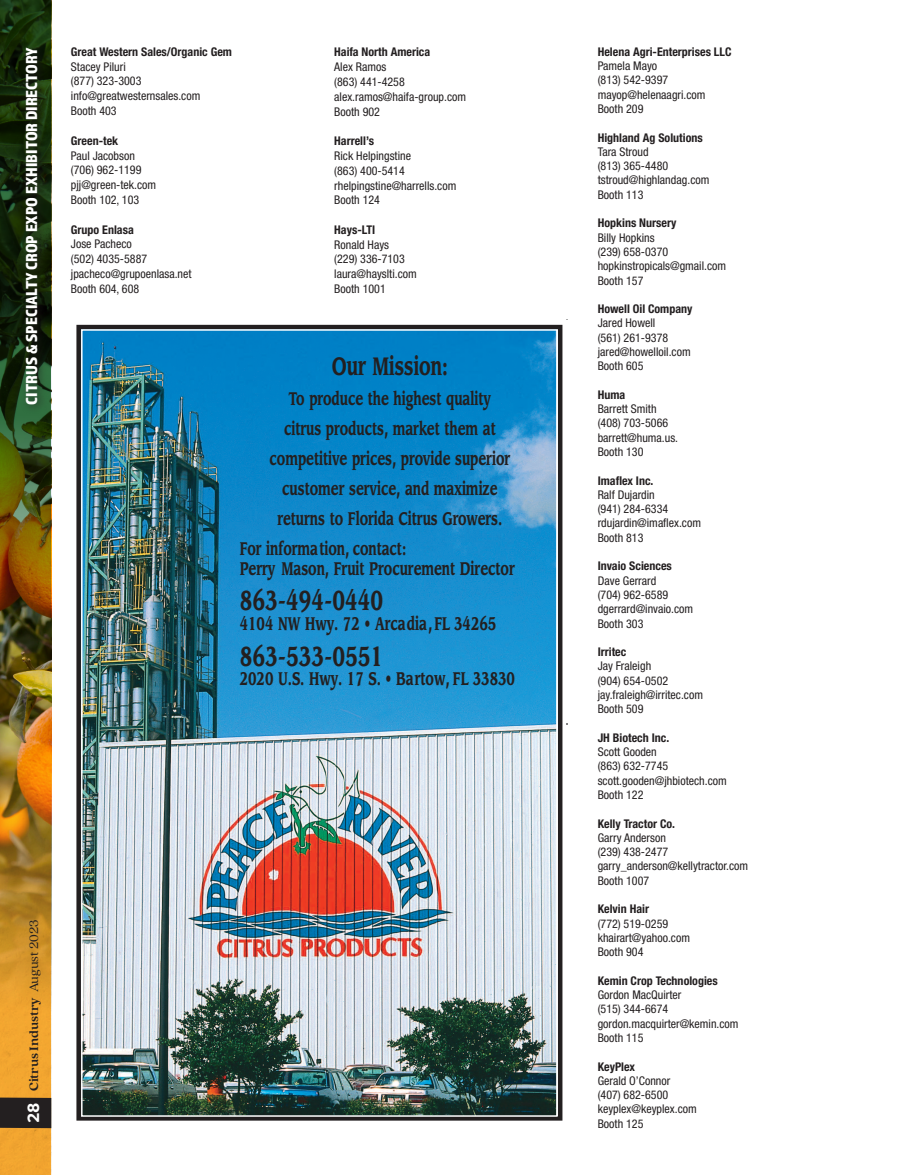
<style>
.page{position:relative;width:905px;height:1175px;background:#fff}
.page>*{position:absolute;margin:0;border:0;box-sizing:border-box;transform-origin:0 0}
.t1{font:700 27px "Leawood";color:#231f20;scale:.67 1}
.t2{font:700 24.75px "Leawood";color:#231f20;scale:.67 1}
.t3{font:700 18px "Leawood";color:#231f20;scale:.67 1}
.Exhibitor_Directory{font:16.5px "Almaq Refined";letter-spacing:.005em;color:#fff}
.t4{font:600 16.5px "Gibson";color:#fff}
.t5{font:700 13.5px "Quincy CF";color:#231f20}
.t6{font:condensed 12px "Helvetica Neue LT Std";color:#231f20}
.t7{font:700 condensed 12px "Helvetica Neue LT Std";color:#231f20}
.s1{font-family:"Leawood Std"}
.s2{font-weight:400}
</style>
<div class="page">
<img style="left:76px;top:319px;width:492px;height:802px">
<div style="left:0;top:448px;width:51px;height:726px;background:#f2a630"></div>
<img style="left:0;top:723px;width:51px;height:283px">
<div style="left:0;top:1097px;width:51px;height:31px;background:#231f20"></div>
<img style="left:0;top:0;width:51px;height:723px">
<div style="left:20px;top:42px;width:28px;height:372px;background:#231f20;opacity:.75"></div>
<p class="Exhibitor_Directory" style="left:22px;top:404px;width:359px;rotate:-90deg">CITRUS &amp; SPECIALTY CROP EXPO EXHIBITOR DIRECTORY</p>
<p class="t7" style="left:71px;top:44px;width:163px">Great Western Sales/Organic Gem</p>
<p class="t6" style="left:71px;top:59px;width:56px">Stacey Piluri</p>
<p class="t6" style="left:71px;top:74px;width:72px">(877) 323-3003</p>
<p class="t6" style="left:71px;top:89px;width:131px">info@greatwesternsales.com</p>
<p class="t6" style="left:71px;top:104px;width:47px">Booth 403</p>
<p class="t7" style="left:71px;top:133px;width:49px">Green-tek</p>
<p class="t6" style="left:71px;top:148px;width:65px">Paul Jacobson</p>
<p class="t6" style="left:71px;top:163px;width:72px">(706) 962-1199</p>
<p class="t6" style="left:71px;top:178px;width:87px">pjj@green-tek.com</p>
<p class="t6" style="left:71px;top:193px;width:70px">Booth 102, 103</p>
<p class="t7" style="left:71px;top:222px;width:64px">Grupo Enlasa</p>
<p class="t6" style="left:71px;top:237px;width:62px">Jose Pacheco</p>
<p class="t6" style="left:71px;top:252px;width:78px">(502) 4035-5887</p>
<p class="t6" style="left:71px;top:267px;width:122px">jpacheco@grupoenlasa.net</p>
<p class="t6" style="left:71px;top:282px;width:70px">Booth 604, 608</p>
<p class="t7" style="left:334px;top:44px;width:97px">Haifa North America</p>
<p class="t6" style="left:334px;top:60px;width:53px">Alex Ramos</p>
<p class="t6" style="left:334px;top:74px;width:72px">(863) 441-4258</p>
<p class="t6" style="left:334px;top:89px;width:133px">alex.ramos@haifa-group.com</p>
<p class="t6" style="left:334px;top:104px;width:47px">Booth 902</p>
<p class="t7" style="left:334px;top:134px;width:41px">Harrell’s</p>
<p class="t6" style="left:334px;top:149px;width:78px">Rick Helpingstine</p>
<p class="t6" style="left:334px;top:163px;width:72px">(863) 400-5414</p>
<p class="t6" style="left:334px;top:178px;width:124px">rhelpingstine@harrells.com</p>
<p class="t6" style="left:334px;top:193px;width:47px">Booth 124</p>
<p class="t7" style="left:334px;top:222px;width:43px">Hays-LTI</p>
<p class="t6" style="left:334px;top:237px;width:56px">Ronald Hays</p>
<p class="t6" style="left:334px;top:252px;width:72px">(229) 336-7103</p>
<p class="t6" style="left:334px;top:267px;width:84px">laura@hayslti.com</p>
<p class="t6" style="left:334px;top:282px;width:53px">Booth 1001</p>
<p class="t2" style="left:332px;top:351px;width:175px">Our Mission:</p>
<p class="t3" style="left:289px;top:387px;width:303px">To produce the highest quality</p>
<p class="t3" style="left:284px;top:418px;width:317px">citrus products, market them at</p>
<p class="t3" style="left:269px;top:448px;width:361px">competitive prices, provide superior</p>
<p class="t3" style="left:282px;top:478px;width:323px">customer service, and maximize</p>
<p class="t3" style="left:277px;top:508px;width:337px">returns to Florida Citrus Growers.</p>
<p class="t3" style="left:240px;top:537px;width:250px">For information, contact:</p>
<p class="t3" style="left:240px;top:557px;width:412px"><span class="s1">Perry Mason</span>, Fruit Procurement Director</p>
<p class="t1" style="left:240px;top:584px;width:216px">863-494-0440</p>
<p class="t3" style="left:240px;top:612px;width:385px">4104 NW Hwy. 72 • Arcadia, FL 34265</p>
<p class="t1" style="left:240px;top:640px;width:216px">863-533-0551</p>
<p class="t3" style="left:240px;top:668px;width:412px">2020 U.S. Hwy. 17 S. • Bartow, FL 33830</p>
<p class="t5" style="left:26px;top:1091px;width:173px;rotate:-90deg">Citrus Industry <span class="s2">August 2023</span></p>
<p class="t4" style="left:24px;top:1123px;width:22px;rotate:-90deg">28</p>
<p class="t7" style="left:597px;top:44px;width:135px">Helena Agri-Enterprises LLC</p>
<p class="t6" style="left:597px;top:59px;width:61px">Pamela Mayo</p>
<p class="t6" style="left:597px;top:73px;width:72px">(813) 542-9397</p>
<p class="t6" style="left:597px;top:87px;width:109px">mayop@helenaagri.com</p>
<p class="t6" style="left:597px;top:102px;width:47px">Booth 209</p>
<p class="t7" style="left:597px;top:130px;width:107px">Highland Ag Solutions</p>
<p class="t6" style="left:597px;top:145px;width:52px">Tara Stroud</p>
<p class="t6" style="left:597px;top:159px;width:72px">(813) 365-4480</p>
<p class="t6" style="left:597px;top:173px;width:113px">tstroud@highlandag.com</p>
<p class="t6" style="left:597px;top:187px;width:47px">Booth 113</p>
<p class="t7" style="left:597px;top:216px;width:80px">Hopkins Nursery</p>
<p class="t6" style="left:597px;top:230px;width:58px">Billy Hopkins</p>
<p class="t6" style="left:597px;top:245px;width:72px">(239) 658-0370</p>
<p class="t6" style="left:597px;top:259px;width:130px">hopkinstropicals@gmail.com</p>
<p class="t6" style="left:597px;top:273px;width:47px">Booth 157</p>
<p class="t7" style="left:597px;top:301px;width:96px">Howell Oil Company</p>
<p class="t6" style="left:597px;top:316px;width:59px">Jared Howell</p>
<p class="t6" style="left:597px;top:330px;width:72px">(561) 261-9378</p>
<p class="t6" style="left:597px;top:345px;width:95px">jared@howelloil.com</p>
<p class="t6" style="left:597px;top:359px;width:47px">Booth 605</p>
<p class="t7" style="left:597px;top:387px;width:29px">Huma</p>
<p class="t6" style="left:597px;top:402px;width:60px">Barrett Smith</p>
<p class="t6" style="left:597px;top:416px;width:72px">(408) 703-5066</p>
<p class="t6" style="left:597px;top:430px;width:82px">barrett@huma.us.</p>
<p class="t6" style="left:597px;top:445px;width:47px">Booth 130</p>
<p class="t7" style="left:597px;top:473px;width:57px">Imaflex Inc.</p>
<p class="t6" style="left:597px;top:487px;width:59px">Ralf Dujardin</p>
<p class="t6" style="left:597px;top:502px;width:72px">(941) 284-6334</p>
<p class="t6" style="left:597px;top:516px;width:105px">rdujardin@imaflex.com</p>
<p class="t6" style="left:597px;top:530px;width:47px">Booth 813</p>
<p class="t7" style="left:597px;top:559px;width:76px">Invaio Sciences</p>
<p class="t6" style="left:597px;top:573px;width:60px">Dave Gerrard</p>
<p class="t6" style="left:597px;top:587px;width:72px">(704) 962-6589</p>
<p class="t6" style="left:597px;top:602px;width:97px">dgerrard@invaio.com</p>
<p class="t6" style="left:597px;top:616px;width:47px">Booth 303</p>
<p class="t7" style="left:597px;top:644px;width:30px">Irritec</p>
<p class="t6" style="left:597px;top:659px;width:55px">Jay Fraleigh</p>
<p class="t6" style="left:597px;top:673px;width:72px">(904) 654-0502</p>
<p class="t6" style="left:597px;top:687px;width:107px">jay.fraleigh@irritec.com</p>
<p class="t6" style="left:597px;top:702px;width:47px">Booth 509</p>
<p class="t7" style="left:597px;top:730px;width:73px">JH Biotech Inc.</p>
<p class="t6" style="left:597px;top:745px;width:61px">Scott Gooden</p>
<p class="t6" style="left:597px;top:759px;width:72px">(863) 632-7745</p>
<p class="t6" style="left:597px;top:773px;width:131px">scott.gooden@jhbiotech.com</p>
<p class="t6" style="left:597px;top:787px;width:47px">Booth 122</p>
<p class="t7" style="left:597px;top:816px;width:79px">Kelly Tractor Co.</p>
<p class="t6" style="left:597px;top:830px;width:70px">Garry Anderson</p>
<p class="t6" style="left:597px;top:845px;width:72px">(239) 438-2477</p>
<p class="t6" style="left:597px;top:859px;width:152px">garry_anderson@kellytractor.com</p>
<p class="t6" style="left:597px;top:873px;width:53px">Booth 1007</p>
<p class="t7" style="left:597px;top:901px;width:53px">Kelvin Hair</p>
<p class="t6" style="left:597px;top:916px;width:72px">(772) 519-0259</p>
<p class="t6" style="left:597px;top:930px;width:94px">khairart@yahoo.com</p>
<p class="t6" style="left:597px;top:945px;width:47px">Booth 904</p>
<p class="t7" style="left:597px;top:973px;width:122px">Kemin Crop Technologies</p>
<p class="t6" style="left:597px;top:987px;width:85px">Gordon MacQuirter</p>
<p class="t6" style="left:597px;top:1002px;width:72px">(515) 344-6674</p>
<p class="t6" style="left:597px;top:1016px;width:142px">gordon.macquirter@kemin.com</p>
<p class="t6" style="left:597px;top:1030px;width:47px">Booth 115</p>
<p class="t7" style="left:597px;top:1059px;width:39px">KeyPlex</p>
<p class="t6" style="left:597px;top:1073px;width:74px">Gerald O’Connor</p>
<p class="t6" style="left:597px;top:1087px;width:72px">(407) 682-6500</p>
<p class="t6" style="left:597px;top:1102px;width:101px">keyplex@keyplex.com</p>
<p class="t6" style="left:597px;top:1116px;width:47px">Booth 125</p>
</div>
